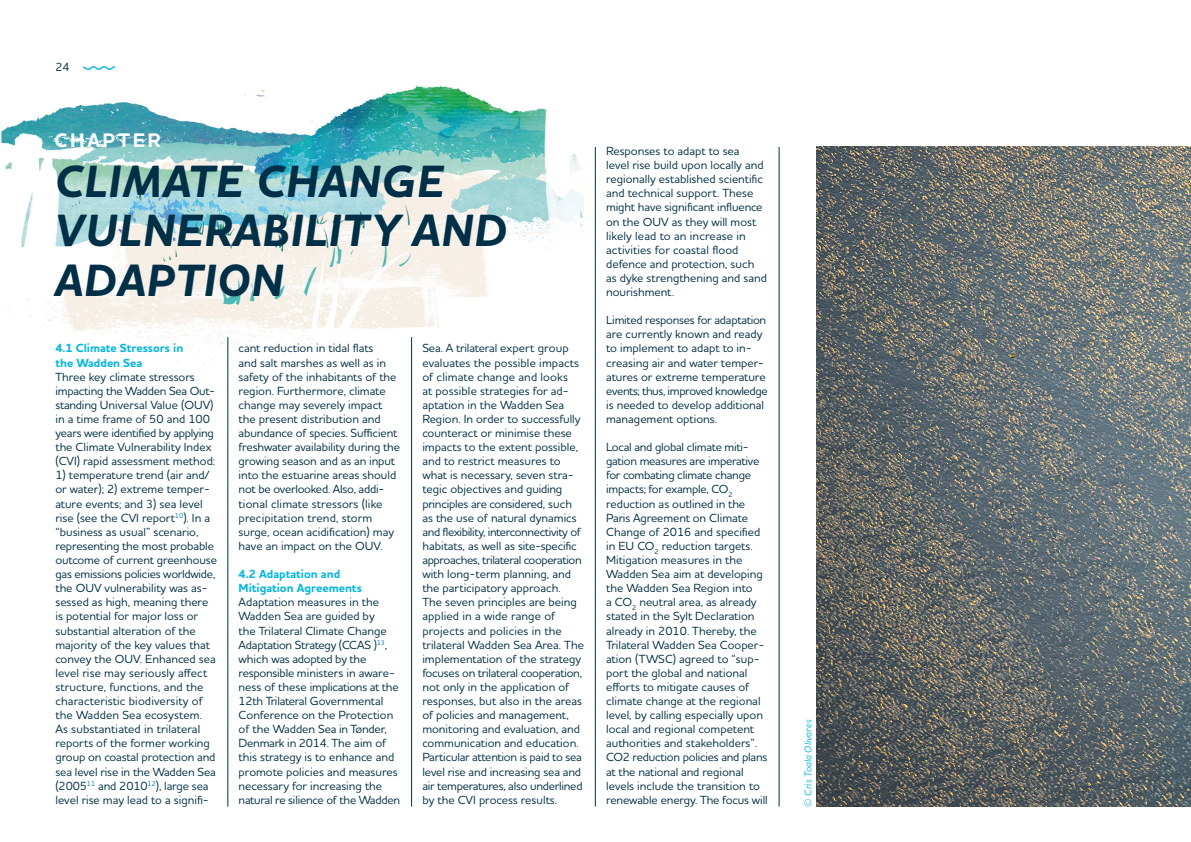
<style>
.page{position:relative;width:1191px;height:842px;background:#fff}
.page>*{position:absolute;margin:0;border:0;box-sizing:border-box;transform-origin:0 0}
.t1{font:italic 700 46px/49.5px "Houschka Pro";letter-spacing:.015em;color:#003047}
.t2{font:700 20px "Houschka Pro";letter-spacing:.13em;color:#fff}
.t3{font:500 12px/14.1px "Houschka Pro";color:#003047}
.t4{font:700 12px/14.1px "Houschka Pro";color:#00b7e5}
.t5{font:italic 500 10px "Houschka Pro";color:#00b7e5}
</style>
<div class="page">
<img style="left:1px;top:85px;width:594px;height:335px">
<hr style="left:228px;top:337px;width:1px;height:469px;background:#003047">
<hr style="left:411px;top:337px;width:1px;height:469px;background:#003047">
<hr style="left:595px;top:147px;width:1px;height:659px;background:#003047">
<hr style="left:779px;top:147px;width:1px;height:659px;background:#003047">
<img style="left:816px;top:147px;width:375px;height:659px">
<svg style="left:83px;top:66px;width:32px;height:4px"></svg>
<p class="t3" style="left:55px;top:59px;width:16px">24</p>
<h2 class="t2" style="left:55px;top:127px;width:108px">CHAPTER</h2>
<h1 class="t1" style="left:54px;top:157px;width:454px">CLIMATE CHANGE<br>VULNERABILITY AND<br>ADAPTION</h1>
<p class="t4" style="left:55px;top:342px;width:129px">4.1 Climate Stressors in the Wadden Sea</p>
<p class="t3" style="left:55px;top:369px;width:161px">Three key climate stressors impacting the Wadden Sea Out&shy;standing Universal Value (OUV) in a time frame of 50 and 100 years were identified by applying the Climate Vulnerability Index (CVI) rapid assessment method:</p>
<p class="t3" style="left:55px;top:468px;width:163px">1) temperature trend (air and/ or water); 2) extreme temper&shy;ature events; and 3) sea level rise (see the CVI report<sup>10</sup>). In a “business as usual” scenario, representing the most probable outcome of current greenhouse gas emissions policies worldwide, the OUV vulnerability was as&shy;sessed as high, meaning there is potential for major loss or substantial alteration of the majority of the key values that convey the OUV. Enhanced sea level rise may seriously affect structure, functions, and the characteristic biodiversity of the Wadden Sea ecosystem.<br>As substantiated in trilateral reports of the former working group on coastal protection and sea level rise in the Wadden Sea (2005<sup>11</sup> and 2010<sup>12</sup>), large sea level rise may lead to a signifi-</p>
<p class="t3" style="left:239px;top:341px;width:163px">cant reduction in tidal flats<br>and salt marshes as well as in safety of the inhabitants of the region. Furthermore, climate change may severely impact the present distribution and abundance of species. Sufficient freshwater availability during the growing season and as an input into the estuarine areas should not be overlooked. Also, addi&shy;tional climate stressors (like precipitation trend, storm surge, ocean acidification) may have an impact on the OUV.</p>
<p class="t4" style="left:239px;top:567px;width:125px">4.2 Adaptation and<br>Mitigation Agreements</p>
<p class="t3" style="left:239px;top:595px;width:163px">Adaptation measures in the<br>Wadden Sea are guided by<br>the Trilateral Climate Change<br>Adaptation Strategy (CCAS )<sup>13</sup>, which was adopted by the responsible ministers in aware&shy;ness of these implications at the<br>12th Trilateral Governmental<br>Conference on the Protection of the Wadden Sea in Tønder,<br>Denmark in 2014. The aim of this strategy is to enhance and promote policies and measures necessary for increasing the natural re silience of the Wadden</p>
<p class="t3" style="left:422px;top:341px;width:163px">Sea. A trilateral expert group evaluates the possible impacts of climate change and looks<br>at possible strategies for ad&shy;aptation in the Wadden Sea<br>Region. In order to successfully counteract or minimise these impacts to the extent possible, and to restrict measures to what is necessary, seven stra&shy;tegic objectives and guiding principles are considered, such as the use of natural dynamics and flexibility, interconnectivity of habitats, as well as site-specific approaches, trilateral cooperation with long-term planning, and the participatory approach.<br>The seven principles are being applied in a wide range of projects and policies in the trilateral Wadden Sea Area. The implementation of the strategy focuses on trilateral cooperation, not only in the application of responses, but also in the areas of policies and management, monitoring and evaluation, and communication and education.<br>Particular attention is paid to sea level rise and increasing sea and air temperatures, also underlined by the CVI process results.</p>
<p class="t3" style="left:606px;top:144px;width:162px">Responses to adapt to sea<br>level rise build upon locally and regionally established scientific and technical support. These might have significant influence on the OUV as they will most likely lead to an increase in activities for coastal flood defence and protection, such as dyke strengthening and sand nourishment.</p>
<p class="t3" style="left:606px;top:313px;width:163px">Limited responses for adaptation are currently known and ready to implement to adapt to in&shy;creasing air and water temper&shy;atures or extreme temperature events; thus, improved knowledge is needed to develop additional management options.</p>
<p class="t3" style="left:606px;top:440px;width:163px">Local and global climate miti&shy;gation measures are imperative for combating climate change impacts; for example, CO<sub>2 </sub>reduction as outlined in the<br>Paris Agreement on Climate<br>Change of 2016 and specified in EU CO<sub>2</sub> reduction targets.<br>Mitigation measures in the<br>Wadden Sea aim at developing the Wadden Sea Region into<br>a CO<sub>2</sub> neutral area, as already stated in the Sylt Declaration already in 2010. Thereby, the<br>Trilateral Wadden Sea Cooper&shy;ation (TWSC) agreed to “sup&shy;port the global and national efforts to mitigate causes of climate change at the regional level, by calling especially upon local and regional competent authorities and stakeholders”.<br>CO2 reduction policies and plans at the national and regional levels include the transition to renewable energy. The focus will</p>
<p class="t5" style="left:801px;top:806px;width:88px;rotate:-90deg">© Cris Toala Olivares</p>
</div>
